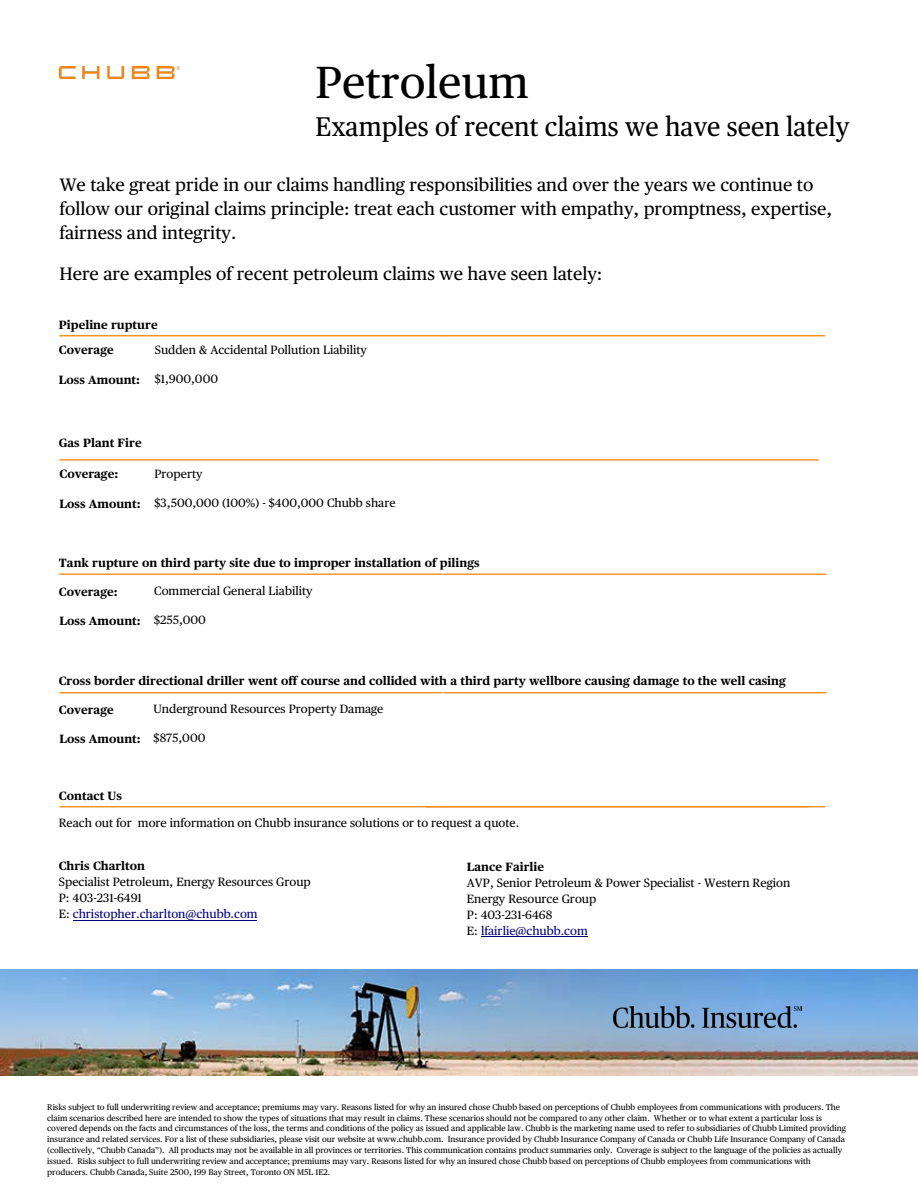
<style>
.page{position:relative;width:918px;height:1188px;background:#fff}
.page>*{position:absolute;margin:0;border:0;box-sizing:border-box;transform-origin:0 0}
.t1{font:45px "Chubb Publico Text";color:#000}
.t2{font:27px "Chubb Publico Text";color:#000;scale:.95 1}
.t3{font:18px/24px "Chubb Publico Text";color:#000}
.t4{font:12px "Chubb Publico Text";color:#000}
.t5{font:700 12px "Chubb Publico Text";color:#000}
.t6{font:12px "Chubb Publico Text";color:#000080}
.t7{font:8.25px/10.8px "Chubb Publico Text";color:#000}
.s1{font-weight:700}
.s2{font-weight:400}
.s3{color:#000}
</style>
<div class="page">
<hr style="left:59px;top:806px;width:384px;height:1px;background:#f79428">
<hr style="left:442px;top:806px;width:383px;height:1px;background:#f79428">
<hr style="left:443px;top:692px;width:384px;height:1px;background:#f79428">
<hr style="left:443px;top:574px;width:384px;height:1px;background:#f79428">
<hr style="left:59px;top:335px;width:384px;height:1px;background:#f79428">
<hr style="left:442px;top:335px;width:383px;height:1px;background:#f79428">
<hr style="left:59px;top:459px;width:380px;height:2px;background:#f79428">
<hr style="left:439px;top:459px;width:380px;height:2px;background:#f79428">
<img style="left:59px;top:66px;width:120px;height:12px">
<hr style="left:59px;top:574px;width:384px;height:1px;background:#f79428">
<hr style="left:59px;top:692px;width:384px;height:1px;background:#f79428">
<hr style="left:73px;top:920px;width:184px;height:1px;background:#000080">
<hr style="left:481px;top:936px;width:106px;height:1px;background:#000080">
<img style="left:0;top:969px;width:918px;height:107px">
<img style="left:613px;top:1007px;width:188px;height:20px">
<p class="t1" style="left:316px;top:48px;width:215px">Petroleum</p>
<h2 class="t2" style="left:316px;top:107px;width:563px">Examples of recent claims we have seen lately</h2>
<p class="t3" style="left:59px;top:172px;width:774px">We take great pride in our claims handling responsibilities and over the years we continue to follow our original claims principle: treat each customer with empathy, promptness, expertise, fairness and integrity.</p>
<h4 class="t3" style="left:59px;top:261px;width:545px">Here are examples of recent petroleum claims we have seen lately:</h4>
<p class="t5" style="left:59px;top:315px;width:100px">Pipeline rupture</p>
<p class="t5" style="left:59px;top:341px;width:56px">Coverage</p>
<p class="t4" style="left:155px;top:341px;width:214px">Sudden &amp; Accidental Pollution Liability</p>
<p class="t5" style="left:59px;top:370px;width:83px">Loss Amount:</p>
<p class="t4" style="left:155px;top:370px;width:65px">$1,900,000</p>
<p class="t5" style="left:59px;top:433px;width:84px">Gas Plant Fire</p>
<p class="t5" style="left:60px;top:465px;width:60px">Coverage:</p>
<p class="t4" style="left:154px;top:465px;width:50px">Property</p>
<p class="t4" style="left:60px;top:494px;width:338px"><span class="s1">Loss Amount:</span> $3,500,000 (100%) - $400,000 Chubb share</p>
<p class="t5" style="left:59px;top:553px;width:422px">Tank rupture on third party site due to improper installation of pilings</p>
<p class="t5" style="left:59px;top:582px;width:60px">Coverage:</p>
<p class="t4" style="left:154px;top:582px;width:160px">Commercial General Liability</p>
<p class="t5" style="left:60px;top:611px;width:148px">Loss Amount: <span class="s2">$255,000</span></p>
<p class="t5" style="left:59px;top:671px;width:729px">Cross border directional driller went off course and collided with a third party wellbore causing damage to the well casing</p>
<p class="t5" style="left:59px;top:701px;width:56px">Coverage</p>
<p class="t4" style="left:154px;top:700px;width:232px">Underground Resources Property Damage</p>
<p class="t5" style="left:60px;top:730px;width:147px">Loss Amount: <span class="s2">$875,000</span></p>
<p class="t5" style="left:59px;top:786px;width:65px">Contact Us</p>
<p class="t4" style="left:59px;top:814px;width:462px">Reach out for more information on Chubb insurance solutions or to request a quote.</p>
<p class="t5" style="left:59px;top:857px;width:88px">Chris Charlton</p>
<p class="t5" style="left:467px;top:857px;width:79px">Lance Fairlie</p>
<p class="t4" style="left:59px;top:873px;width:254px">Specialist Petroleum, Energy Resources Group</p>
<p class="t4" style="left:467px;top:873px;width:325px">AVP, Senior Petroleum &amp; Power Specialist - Western Region</p>
<p class="t4" style="left:59px;top:889px;width:85px">P: 403-231-6491</p>
<p class="t4" style="left:467px;top:889px;width:131px">Energy Resource Group</p>
<p class="t6" style="left:59px;top:905px;width:200px"><span class="s3">E:</span> christopher.charlton@chubb.com</p>
<p class="t4" style="left:467px;top:905px;width:87px">P: 403-231-6468</p>
<p class="t6" style="left:467px;top:921px;width:122px"><span class="s3">E:</span> lfairlie@chubb.com</p>
<p class="t7" style="left:47px;top:1101px;width:800px">Risks subject to full underwriting review and acceptance; premiums may vary. Reasons listed for why an insured chose Chubb based on perceptions of Chubb employees from communications with producers. The claim scenarios described here are intended to show the types of situations that may result in claims. These scenarios should not be compared to any other claim. Whether or to what extent a particular loss is covered depends on the facts and circumstances of the loss, the terms and conditions of the policy as issued and applicable law. Chubb is the marketing name used to refer to subsidiaries of Chubb Limited providing insurance and related services. For a list of these subsidiaries, please visit our website at www.chubb.com. Insurance provided by Chubb Insurance Company of Canada or Chubb Life Insurance Company of Canada (collectively, “Chubb Canada”). All products may not be available in all provinces or territories. This communication contains product summaries only. Coverage is subject to the language of the policies as actually issued. Risks subject to full underwriting review and acceptance; premiums may vary. Reasons listed for why an insured chose Chubb based on perceptions of Chubb employees from communications with producers. Chubb Canada, Suite 2500, 199 Bay Street, Toronto ON M5L 1E2.</p>
</div>
